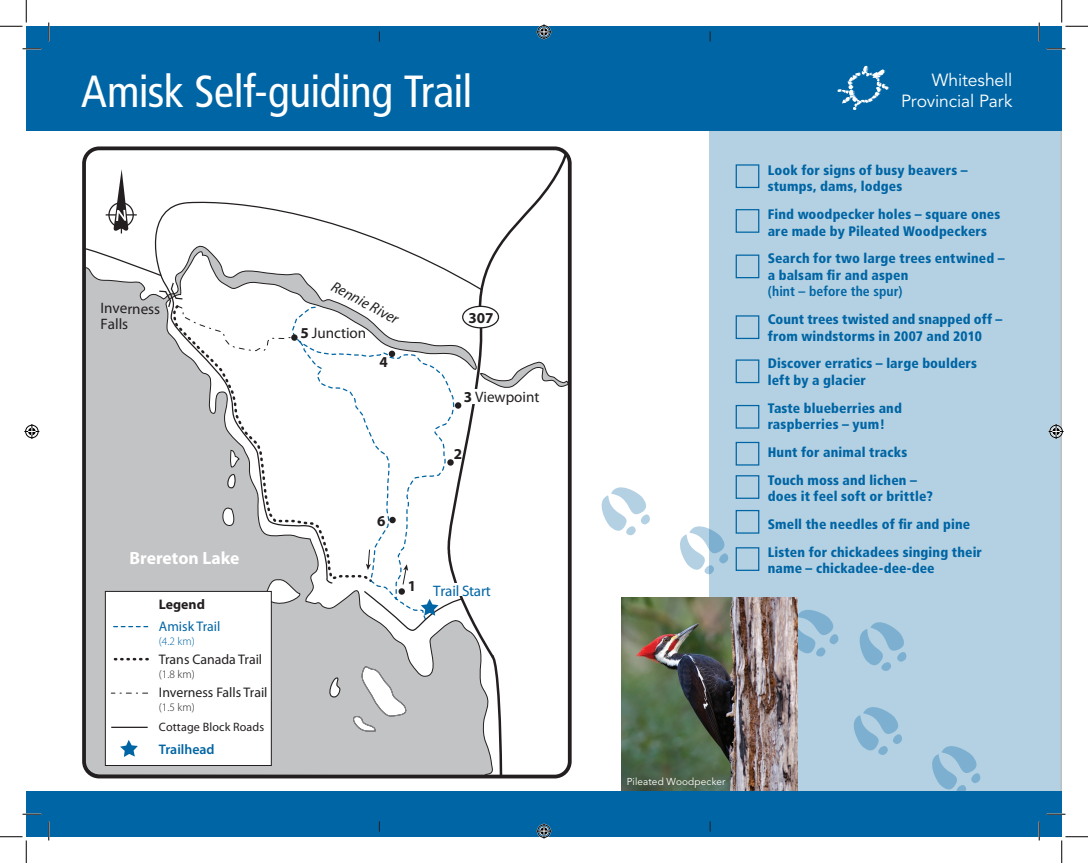
<style>
.page{position:relative;width:1088px;height:863px;background:#fff}
.page>*{position:absolute;margin:0;border:0;box-sizing:border-box;transform-origin:0 0}
.t1{font:condensed 45px "Frutiger";letter-spacing:-.015em;color:#fff}
.t2{font:700 17.75px "Myriad Pro";color:#fff}
.t3{font:17.5px/21px "Avenir";letter-spacing:-.005em;color:#fff;text-align:right}
.t4{font:15.12px/15.6px "Myriad Pro";color:#231f20}
.t5{font:italic 15.12px "Myriad Pro";color:#231f20}
.t6{font:15.12px "Myriad Pro";letter-spacing:-.015em;color:#0065a4}
.t7{font:700 15.12px "Myriad Pro";color:#231f20}
.t8{font:13.88px "Myriad Pro";color:#231f20}
.t9{font:13.88px "Myriad Pro";color:#0065a4}
.t10{font:600 13.88px "Myriad Pro";color:#0065a4}
.t11{font:700 13.88px "Myriad Pro";color:#231f20}
.t12{font:900 condensed 13.75px/16.5px "Frutiger";letter-spacing:.01em;color:#0065a4}
.t13{font:700 condensed 13.75px "Frutiger";letter-spacing:.005em;color:#0065a4}
.t14{font:12.12px "Myriad Pro";letter-spacing:.01em;color:#231f20}
.t15{font:300 11.38px "Myriad Pro";color:#231f20}
.t16{font:300 11.38px "Myriad Pro";color:#0065a4}
.t17{font:10px "Avenir";letter-spacing:.015em;color:#fff}
.s1{font-weight:700}
</style>
<div class="page">
<div style="left:709px;top:49px;width:352px;height:769px;background:#b3d1e3"></div>
<svg style="left:797px;top:605px;width:42px;height:52px"></svg>
<svg style="left:859px;top:622px;width:48px;height:49px"></svg>
<svg style="left:853px;top:707px;width:49px;height:48px"></svg>
<svg style="left:601px;top:487px;width:49px;height:49px"></svg>
<svg style="left:932px;top:746px;width:49px;height:45px"></svg>
<svg style="left:680px;top:526px;width:49px;height:49px"></svg>
<div style="left:87px;top:351px;width:358px;height:426px;background:#c2c3c5"></div>
<svg style="left:325px;top:676px;width:15px;height:22px"></svg>
<svg style="left:348px;top:662px;width:60px;height:70px"></svg>
<svg style="left:264px;top:584px;width:27px;height:24px"></svg>
<svg style="left:445px;top:151px;width:121px;height:628px"></svg>
<svg style="left:291px;top:584px;width:71px;height:37px"></svg>
<svg style="left:142px;top:199px;width:341px;height:385px"></svg>
<div style="left:82px;top:146px;width:489px;height:632px;border:4px solid #231f20;border-radius:15px"></div>
<div style="left:462px;top:306px;width:36px;height:22px;background:#fff;border-radius:50%"></div>
<div style="left:462px;top:306px;width:37px;height:22px;border:1px solid #231f20;border-radius:50%"></div>
<hr style="left:121px;top:202px;width:1px;height:31px;background:#231f20">
<hr style="left:106px;top:214px;width:31px;height:1px;background:#231f20">
<svg style="left:113px;top:169px;width:15px;height:62px"></svg>
<div style="left:108px;top:202px;width:26px;height:26px;border:1px solid #231f20;border-radius:50%"></div>
<svg style="left:362px;top:549px;width:101px;height:82px"></svg>
<div style="left:468px;top:389px;width:12px;height:15px;background:#fff"></div>
<div style="left:105px;top:591px;width:166px;height:174px;background:#fff"></div>
<div style="left:105px;top:591px;width:166px;height:174px;border:1px solid #231f20"></div>
<svg style="left:113px;top:658px;width:35px;height:2px"></svg>
<svg style="left:113px;top:626px;width:35px;height:1px"></svg>
<svg style="left:111px;top:692px;width:37px;height:1px"></svg>
<hr style="left:111px;top:726px;width:37px;height:2px;background:#231f20">
<svg style="left:120px;top:740px;width:18px;height:17px"></svg>
<svg style="left:83px;top:247px;width:213px;height:104px"></svg>
<div style="left:452px;top:583px;width:12px;height:13px;background:#fff"></div>
<div style="left:26px;top:26px;width:1035px;height:105px;background:#0065a4"></div>
<svg style="left:837px;top:66px;width:52px;height:44px"></svg>
<div style="left:735px;top:164px;width:24px;height:24px;border:1px solid #0065a4"></div>
<div style="left:735px;top:209px;width:24px;height:24px;border:1px solid #0065a4"></div>
<div style="left:735px;top:254px;width:24px;height:24px;border:1px solid #0065a4"></div>
<div style="left:735px;top:315px;width:24px;height:24px;border:1px solid #0065a4"></div>
<div style="left:735px;top:359px;width:24px;height:24px;border:1px solid #0065a4"></div>
<div style="left:735px;top:405px;width:24px;height:23px;border:1px solid #0065a4"></div>
<div style="left:735px;top:442px;width:24px;height:23px;border:1px solid #0065a4"></div>
<div style="left:735px;top:475px;width:24px;height:24px;border:1px solid #0065a4"></div>
<div style="left:735px;top:510px;width:24px;height:23px;border:1px solid #0065a4"></div>
<div style="left:735px;top:547px;width:24px;height:24px;border:1px solid #0065a4"></div>
<img style="left:621px;top:597px;width:176px;height:194px">
<div style="left:26px;top:791px;width:1035px;height:45px;background:#0065a4"></div>
<svg style="left:22px;top:48px;width:19px;height:2px"></svg>
<svg style="left:1046px;top:48px;width:19px;height:2px"></svg>
<svg style="left:22px;top:813px;width:19px;height:2px"></svg>
<svg style="left:1046px;top:813px;width:19px;height:2px"></svg>
<svg style="left:48px;top:22px;width:2px;height:19px"></svg>
<svg style="left:48px;top:821px;width:2px;height:19px"></svg>
<svg style="left:1038px;top:22px;width:2px;height:19px"></svg>
<svg style="left:1038px;top:821px;width:2px;height:19px"></svg>
<svg style="left:0;top:0;width:27px;height:27px"></svg>
<svg style="left:0;top:836px;width:27px;height:26px"></svg>
<svg style="left:1061px;top:0;width:27px;height:27px"></svg>
<svg style="left:1061px;top:836px;width:27px;height:26px"></svg>
<svg style="left:536px;top:24px;width:15px;height:15px"></svg>
<svg style="left:536px;top:823px;width:15px;height:15px"></svg>
<svg style="left:24px;top:424px;width:15px;height:15px"></svg>
<svg style="left:1048px;top:424px;width:15px;height:15px"></svg>
<h1 class="t1" style="left:81px;top:65px;width:393px">Amisk Self-guiding Trail</h1>
<p class="t3" style="left:901px;top:70px;width:113px">Whiteshell<br>Provincial Park</p>
<p class="t5" style="left:336px;top:278px;width:75px;rotate:28deg">Rennie River</p>
<p class="t4" style="left:100px;top:300px;width:61px">Inverness<br>Falls</p>
<p class="t7" style="left:468px;top:309px;width:27px">307</p>
<p class="t4" style="left:300px;top:324px;width:67px"><span class="s1">5</span> Junction</p>
<p class="t2" style="left:129px;top:548px;width:111px">Brereton Lake</p>
<p class="t11" style="left:159px;top:597px;width:48px">Legend</p>
<p class="t9" style="left:159px;top:618px;width:63px">Amisk Trail</p>
<p class="t16" style="left:159px;top:634px;width:37px">(4.2 km)</p>
<p class="t8" style="left:159px;top:651px;width:105px">Trans Canada Trail</p>
<p class="t15" style="left:159px;top:667px;width:37px">(1.8 km)</p>
<p class="t8" style="left:159px;top:683px;width:110px">Inverness Falls Trail</p>
<p class="t15" style="left:159px;top:700px;width:37px">(1.5 km)</p>
<p class="t10" style="left:159px;top:741px;width:57px">Trailhead</p>
<p class="t14" style="left:159px;top:719px;width:107px">Cottage Block Roads</p>
<p class="t7" style="left:379px;top:354px;width:10px">4</p>
<p class="t4" style="left:464px;top:389px;width:77px"><span class="s1">3</span> Viewpoint</p>
<p class="t7" style="left:454px;top:445px;width:10px">2</p>
<p class="t7" style="left:377px;top:512px;width:10px">6</p>
<p class="t7" style="left:408px;top:578px;width:10px">1</p>
<p class="t6" style="left:433px;top:581px;width:59px">Trail Start</p>
<p class="t12" style="left:767px;top:162px;width:201px">Look for signs of busy beavers – stumps, dams, lodges</p>
<p class="t12" style="left:767px;top:206px;width:234px">Find woodpecker holes – square ones are made by Pileated Woodpeckers</p>
<p class="t12" style="left:767px;top:250px;width:238px">Search for two large trees entwined – a balsam fir and aspen</p>
<p class="t13" style="left:767px;top:283px;width:136px">(hint – before the spur)</p>
<p class="t12" style="left:767px;top:311px;width:236px">Count trees twisted and snapped off – from windstorms in 2007 and 2010</p>
<p class="t12" style="left:767px;top:355px;width:211px">Discover erratics – large boulders left by a glacier</p>
<p class="t12" style="left:767px;top:399px;width:136px">Taste blueberries and raspberries – yum!</p>
<p class="t12" style="left:767px;top:438px;width:151px;line-height:27.8px">Hunt for animal tracks<br>Touch moss and lichen –</p>
<p class="t12" style="left:767px;top:482px;width:216px;line-height:27.8px">does it feel soft or brittle?<br>Smell the needles of fir and pine<br>Listen for chickadees singing their</p>
<p class="t12" style="left:767px;top:560px;width:168px">name – chickadee-dee-dee</p>
<p class="t17" style="left:627px;top:776px;width:100px">Pileated Woodpecker</p>
</div>
